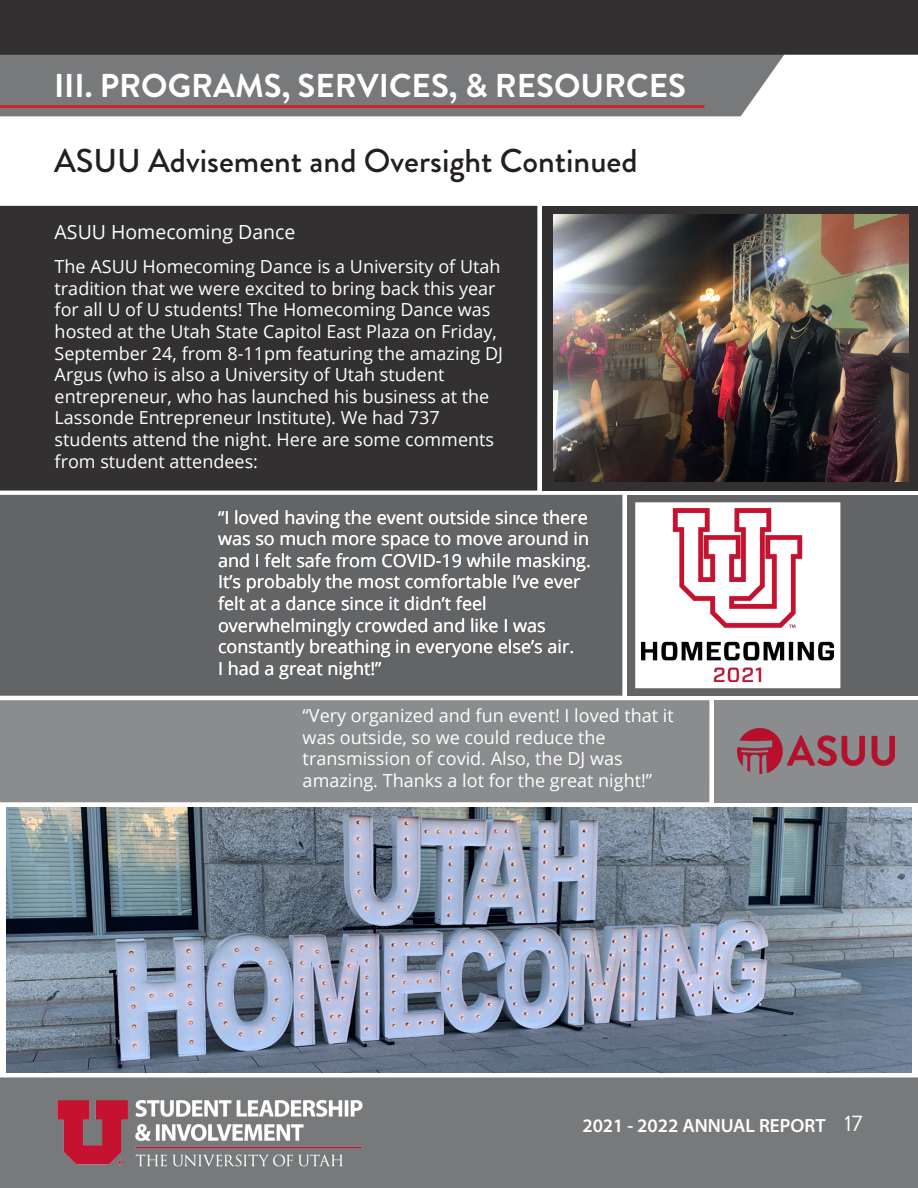
<style>
.page{position:relative;width:918px;height:1188px;background:#fff}
.page>*{position:absolute;margin:0;border:0;box-sizing:border-box;transform-origin:0 0}
.t1{font:500 33px "Brandon Grotesque";color:#231f20}
.t2{font:700 33px "Brandon Grotesque";color:#fff}
.t3{font:22.5px "Brandon Grotesque";color:#fff}
.t4{font:19.5px "Open Sans";color:#fff}
.t5{font:600 semi-expanded 19.05px "Myriad Pro";color:#fff;scale:.93 1}
.t6{font:18px/21.6px "Open Sans";color:#fff}
</style>
<div class="page">
<div style="left:0;top:55px;width:784px;height:61px;background:#77797b"></div>
<div style="left:0;top:0;width:918px;height:55px;background:#323031"></div>
<div style="left:0;top:1077px;width:918px;height:111px;background:#77797b"></div>
<hr style="left:0;top:105px;width:704px;height:3px;background:#d2232a">
<img style="left:54px;top:1095px;width:310px;height:75px">
<div style="left:542px;top:206px;width:376px;height:285px;background:#323031"></div>
<div style="left:627px;top:495px;width:291px;height:201px;background:#636466"></div>
<svg style="left:635px;top:502px;width:205px;height:186px;background:#f9f7f7"></svg>
<img style="left:6px;top:807px;width:905px;height:266px">
<div style="left:0;top:495px;width:622px;height:201px;background:#636466"></div>
<div style="left:0;top:206px;width:537px;height:285px;background:#323031"></div>
<div style="left:0;top:700px;width:709px;height:102px;background:#8a8c8e"></div>
<img style="left:642px;top:509px;width:192px;height:173px">
<img style="left:553px;top:215px;width:355px;height:266px">
<div style="left:714px;top:700px;width:204px;height:102px;background:#8a8c8e"></div>
<img style="left:737px;top:729px;width:157px;height:45px">
<p class="t2" style="left:54px;top:62px;width:634px">III. PROGRAMS, SERVICES, &amp; RESOURCES</p>
<p class="t1" style="left:54px;top:137px;width:585px">ASUU Advisement and Oversight Continued</p>
<p class="t4" style="left:55px;top:218px;width:242px">ASUU Homecoming Dance</p>
<p class="t6" style="left:55px;top:255px;width:450px">The ASUU Homecoming Dance is a University of Utah tradition that we were excited to bring back this year for all U of U students! The Homecoming Dance was hosted at the Utah State Capitol East Plaza on Friday, September 24, from 8-11pm featuring the amazing DJ Argus (who is also a University of Utah student</p>
<p class="t6" style="left:55px;top:385px;width:436px">entrepreneur, who has launched his business at the<br>Lassonde Entrepreneur Institute). We had 737</p>
<p class="t6" style="left:55px;top:428px;width:441px">students attend the night. Here are some comments from student attendees:</p>
<p class="t6" style="left:218px;top:506px;width:374px">“I loved having the event outside since there was so much more space to move around in and I felt safe from COVID-19 while masking.<br>It’s probably the most comfortable I’ve ever felt at a dance since it didn’t feel</p>
<p class="t6" style="left:218px;top:614px;width:329px">overwhelmingly crowded and like I was</p>
<p class="t6" style="left:218px;top:635px;width:358px">constantly breathing in everyone else’s air.</p>
<p class="t6" style="left:218px;top:657px;width:165px">I had a great night!”</p>
<p class="t6" style="left:303px;top:704px;width:373px">“Very organized and fun event! I loved that it was outside, so we could reduce the</p>
<p class="t6" style="left:303px;top:748px;width:322px">transmission of covid. Also, the DJ was</p>
<p class="t6" style="left:303px;top:769px;width:351px">amazing. Thanks a lot for the great night!”</p>
<p class="t5" style="left:582px;top:1113px;width:263px">2021 - 2022 ANNUAL REPORT</p>
<p class="t3" style="left:844px;top:1108px;width:19px">17</p>
</div>
